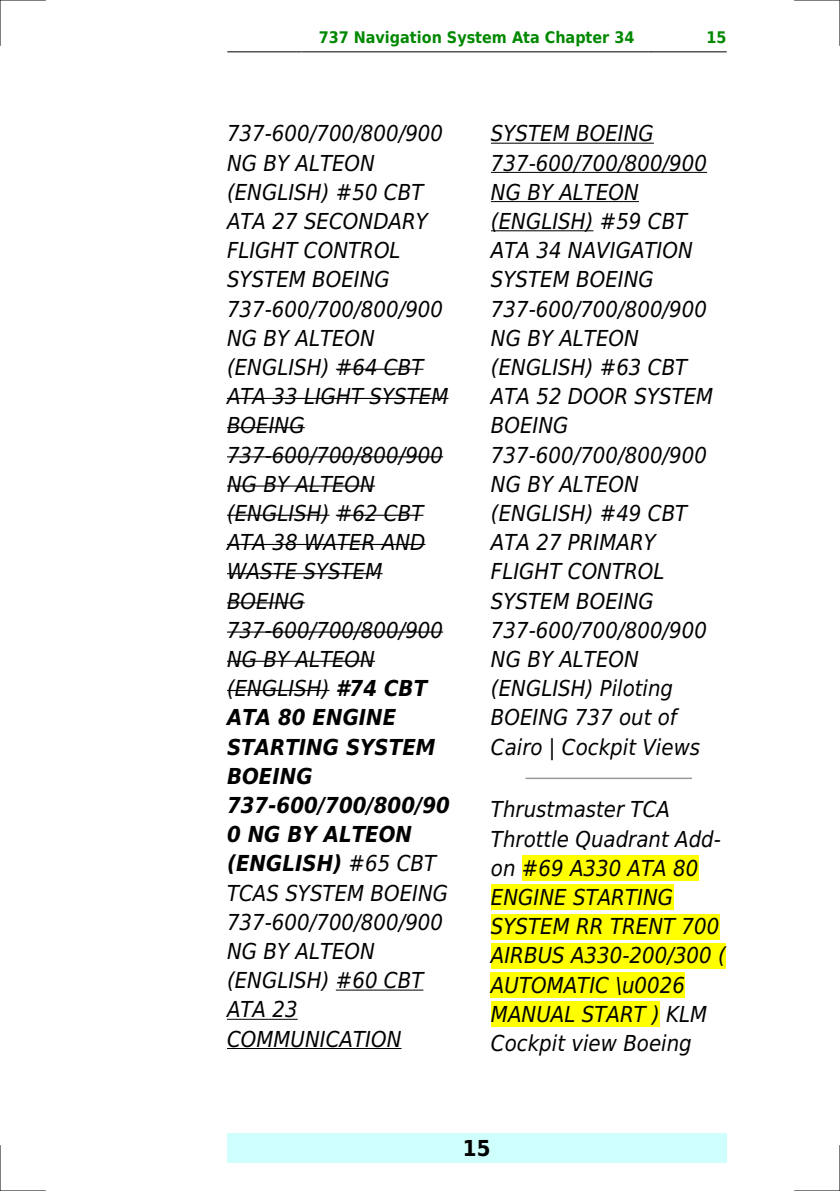
<style>
.page{position:relative;width:840px;height:1191px;background:#fff}
.page>*{position:absolute;margin:0;border:0;box-sizing:border-box;transform-origin:0 0}
.t1{font:italic 22px/29.2px "DejaVu Sans Condensed";color:#000}
.t2{font:700 22px "DejaVu Sans Condensed";color:#000}
.t3{font:700 16px "DejaVu Sans Condensed";color:#080}
.s1{font-weight:700}
</style>
<div class="page">
<hr style="left:227px;top:51px;width:74px;height:1px;background:#000">
<hr style="left:302px;top:51px;width:348px;height:1px;background:#000">
<hr style="left:651px;top:51px;width:74px;height:1px;background:#000">
<div style="left:227px;top:1133px;width:499px;height:29px;background:#cffffc"></div>
<hr style="left:335px;top:369px;width:88px;height:1px;background:#000">
<hr style="left:227px;top:398px;width:221px;height:1px;background:#000">
<hr style="left:227px;top:427px;width:77px;height:1px;background:#000">
<hr style="left:227px;top:456px;width:216px;height:1px;background:#000">
<hr style="left:227px;top:485px;width:148px;height:1px;background:#000">
<hr style="left:227px;top:515px;width:102px;height:1px;background:#000">
<hr style="left:335px;top:515px;width:88px;height:1px;background:#000">
<hr style="left:227px;top:544px;width:198px;height:1px;background:#000">
<hr style="left:227px;top:573px;width:155px;height:1px;background:#000">
<hr style="left:227px;top:602px;width:77px;height:1px;background:#000">
<hr style="left:227px;top:631px;width:216px;height:1px;background:#000">
<hr style="left:227px;top:660px;width:148px;height:2px;background:#000">
<hr style="left:227px;top:690px;width:102px;height:1px;background:#000">
<hr style="left:335px;top:989px;width:88px;height:1px;background:#000">
<hr style="left:227px;top:1018px;width:70px;height:1px;background:#000">
<hr style="left:227px;top:1048px;width:174px;height:1px;background:#000">
<hr style="left:490px;top:143px;width:163px;height:1px;background:#000">
<hr style="left:490px;top:172px;width:216px;height:1px;background:#000">
<hr style="left:490px;top:201px;width:148px;height:1px;background:#000">
<hr style="left:490px;top:230px;width:103px;height:1px;background:#000">
<hr style="left:526px;top:777px;width:164px;height:2px;background:#999">
<div style="left:521px;top:855px;width:177px;height:26px;background:#ff0"></div>
<div style="left:490px;top:884px;width:182px;height:26px;background:#ff0"></div>
<div style="left:490px;top:913px;width:229px;height:26px;background:#ff0"></div>
<div style="left:490px;top:943px;width:235px;height:25px;background:#ff0"></div>
<div style="left:490px;top:972px;width:194px;height:25px;background:#ff0"></div>
<div style="left:490px;top:1001px;width:169px;height:26px;background:#ff0"></div>
<hr style="left:0;top:0;width:45px;height:1px;background:#000">
<hr style="left:794px;top:0;width:45px;height:1px;background:#000">
<hr style="left:0;top:1190px;width:45px;height:1px;background:#000">
<hr style="left:794px;top:1190px;width:45px;height:1px;background:#000">
<hr style="left:0;top:0;width:1px;height:45px;background:#000">
<hr style="left:0;top:1145px;width:1px;height:46px;background:#000">
<hr style="left:839px;top:0;width:1px;height:45px;background:#000">
<hr style="left:839px;top:1145px;width:1px;height:46px;background:#000">
<p class="t3" style="left:318px;top:29px;width:317px">737 Navigation System Ata Chapter 34</p>
<p class="t3" style="left:706px;top:29px;width:22px">15</p>
<p class="t1" style="left:227px;top:119px;width:224px">737-600/700/800/900<br>NG BY ALTEON (ENGLISH) #50 CBT<br>ATA 27 SECONDARY<br>FLIGHT CONTROL<br>SYSTEM BOEING<br>737-600/700/800/900<br>NG BY ALTEON (ENGLISH) #64 CBT<br>ATA 33 LIGHT SYSTEM<br>BOEING<br>737-600/700/800/900<br>NG BY ALTEON (ENGLISH) #62 CBT<br>ATA 38 WATER AND<br>WASTE SYSTEM<br>BOEING<br>737-600/700/800/900<br>NG BY ALTEON (ENGLISH) <span class="s1">#74 CBT<br>ATA 80 ENGINE<br>STARTING SYSTEM<br>BOEING<br>737-600/700/800/90<br>0 NG BY ALTEON (ENGLISH)</span> #65 CBT<br>TCAS SYSTEM BOEING<br>737-600/700/800/900<br>NG BY ALTEON (ENGLISH) #60 CBT<br>ATA 23<br>COMMUNICATION</p>
<p class="t1" style="left:490px;top:119px;width:224px">SYSTEM BOEING<br>737-600/700/800/900<br>NG BY ALTEON (ENGLISH) #59 CBT<br>ATA 34 NAVIGATION<br>SYSTEM BOEING<br>737-600/700/800/900<br>NG BY ALTEON (ENGLISH) #63 CBT<br>ATA 52 DOOR SYSTEM<br>BOEING<br>737-600/700/800/900<br>NG BY ALTEON (ENGLISH) #49 CBT<br>ATA 27 PRIMARY<br>FLIGHT CONTROL<br>SYSTEM BOEING<br>737-600/700/800/900<br>NG BY ALTEON (ENGLISH) Piloting<br>BOEING 737 out of<br>Cairo | Cockpit Views</p>
<p class="t1" style="left:490px;top:795px;width:236px">Thrustmaster TCA<br>Throttle Quadrant Add&shy;on #69 A330 ATA 80<br>ENGINE STARTING<br>SYSTEM RR TRENT 700<br>AIRBUS A330-200/300 (<br>AUTOMATIC \u0026<br>MANUAL START ) KLM<br>Cockpit view Boeing</p>
<p class="t2" style="left:462px;top:1135px;width:29px">15</p>
</div>
